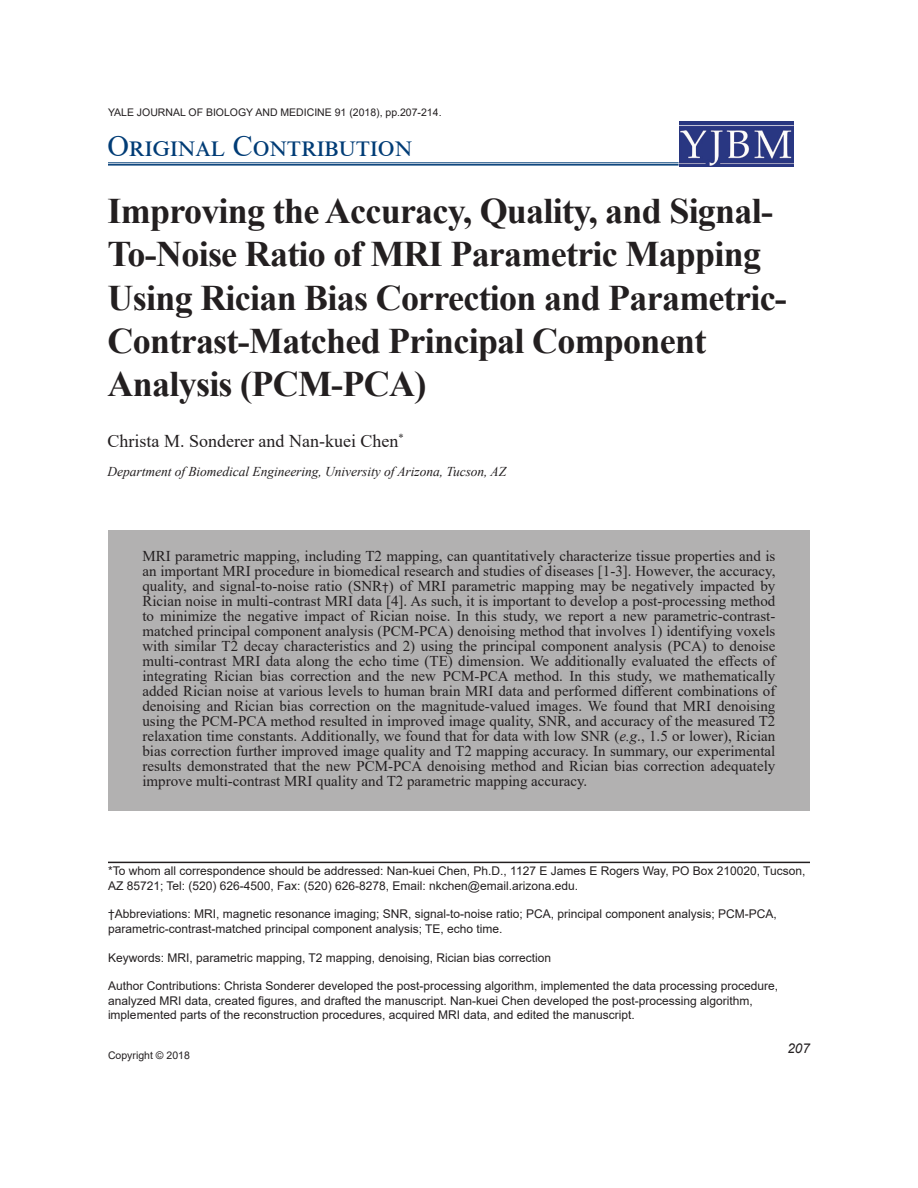
<style>
.page{position:relative;width:918px;height:1188px;background:#fff}
.page>*{position:absolute;margin:0;border:0;box-sizing:border-box;transform-origin:0 0}
.t1{font:700 36px/43.2px "Times New Roman";letter-spacing:-.02em;color:#231f20}
.t2{font:30px "Times New Roman";letter-spacing:.075em;color:#013c76}
.t3{font:18px "Times New Roman";color:#231f20}
.t4{font:15px/15px "Times New Roman";color:#231f20;text-align:justify}
.t5{font:italic 13.5px "Times New Roman";letter-spacing:-.005em;color:#231f20}
.t6{font:italic 13.5px "Arial";color:#231f20}
.t7{font:12px/14.4px "Arial";color:#231f20}
.t8{font:10.5px "Arial";color:#231f20}
.s1{font-family:"Arial";font-size:12px}
.s2{font-style:italic}
</style>
<div class="page">
<img style="left:679px;top:121px;width:114px;height:45px">
<hr style="left:108px;top:163px;width:571px;height:1px;background:#013c76">
<hr style="left:108px;top:164px;width:571px;height:2px;background:#013c76">
<div style="left:108px;top:530px;width:702px;height:281px;background:#b2b1b1"></div>
<hr style="left:108px;top:862px;width:702px;height:1px;background:#231f20">
<p class="t8" style="left:108px;top:105px;width:335px">YALE JOURNAL OF BIOLOGY AND MEDICINE 91 (2018), pp.207-214.</p>
<h2 class="t2" style="left:108px;top:124px;width:304px">Original Contribution</h2>
<h1 class="t1" style="left:108px;top:188px;width:681px">Improving the Accuracy, Quality, and Signal-To-Noise Ratio of MRI Parametric Mapping Using Rician Bias Correction and Parametric-Contrast-Matched Principal Component Analysis (PCM-PCA)</h1>
<p class="t3" style="left:108px;top:428px;width:298px">Christa M. Sonderer and Nan-kuei Chen<sup>*</sup></p>
<p class="t5" style="left:108px;top:463px;width:400px">Department of Biomedical Engineering, University of Arizona, Tucson, AZ</p>
<p class="t4" style="left:142px;top:548px;width:635px">MRI parametric mapping, including T2 mapping, can quantitatively characterize tissue properties and is an important MRI procedure in biomedical research and studies of diseases [1-3]. However, the accuracy, quality, and signal-to-noise ratio (SNR<span class="s1">†</span>) of MRI parametric mapping may be negatively impacted by Rician noise in multi-contrast MRI data [4]. As such, it is important to develop a post-processing method to minimize the negative impact of Rician noise. In this study, we report a new parametric-contrast&shy;matched principal component analysis (PCM-PCA) denoising method that involves 1) identifying voxels with similar T2 decay characteristics and 2) using the principal component analysis (PCA) to denoise multi-contrast MRI data along the echo time (TE) dimension. We additionally evaluated the effects of integrating Rician bias correction and the new PCM-PCA method. In this study, we mathematically added Rician noise at various levels to human brain MRI data and performed different combinations of denoising and Rician bias correction on the magnitude-valued images. We found that MRI denoising using the PCM-PCA method resulted in improved image quality, SNR, and accuracy of the measured T2 relaxation time constants. Additionally, we found that for data with low SNR (<span class="s2">e.g</span>., 1.5 or lower), Rician bias correction further improved image quality and T2 mapping accuracy. In summary, our experimental results demonstrated that the new PCM-PCA denoising method and Rician bias correction adequately improve multi-contrast MRI quality and T2 parametric mapping accuracy.</p>
<p class="t7" style="left:108px;top:864px;width:699px">*To whom all correspondence should be addressed: Nan-kuei Chen, Ph.D., 1127 E James E Rogers Way, PO Box 210020, Tucson,<br>AZ 85721; Tel: (520) 626-4500, Fax: (520) 626-8278, Email: nkchen@email.arizona.edu.</p>
<p class="t7" style="left:108px;top:907px;width:670px">†Abbreviations: MRI, magnetic resonance imaging; SNR, signal-to-noise ratio; PCA, principal component analysis; PCM-PCA, parametric-contrast-matched principal component analysis; TE, echo time.</p>
<p class="t7" style="left:108px;top:950px;width:445px">Keywords: MRI, parametric mapping, T2 mapping, denoising, Rician bias correction</p>
<p class="t7" style="left:108px;top:979px;width:672px">Author Contributions: Christa Sonderer developed the post-processing algorithm, implemented the data processing procedure, analyzed MRI data, created figures, and drafted the manuscript. Nan-kuei Chen developed the post-processing algorithm, implemented parts of the reconstruction procedures, acquired MRI data, and edited the manuscript.</p>
<p class="t8" style="left:108px;top:1048px;width:83px">Copyright © 2018</p>
<p class="t6" style="left:787px;top:1040px;width:24px">207</p>
</div>
